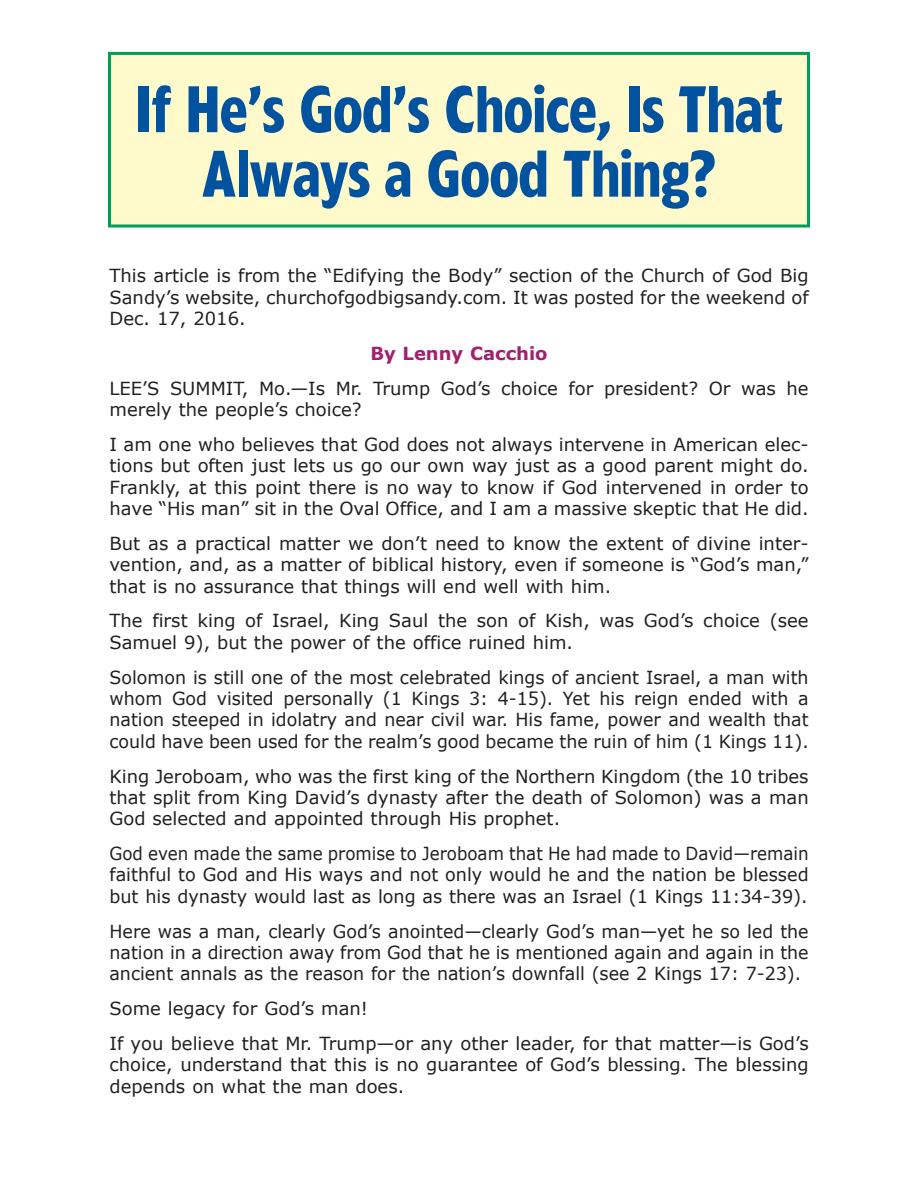
<style>
.page{position:relative;width:918px;height:1188px;background:#fff}
.page>*{position:absolute;margin:0;border:0;box-sizing:border-box;transform-origin:0 0}
.t1{font:700 61.5px/64.5px "Forever";color:#0153a0;text-align:center;scale:.86 1}
.t2{font:18px/21.3px "Verdana";color:#231f20;text-align:justify}
.t3{font:18px/21.3px "Verdana";color:#231f20;text-align:justify;scale:.93 1}
.t4{font:700 18px "Verdana";color:#a1216f}
</style>
<div class="page">
<div style="left:110px;top:53px;width:698px;height:173px;background:#fffacb"></div>
<div style="left:108px;top:52px;width:702px;height:176px;border:3px solid #009e57"></div>
<h1 class="t1" style="left:136px;top:84px;width:753px">If He’s God’s Choice, Is That<br>Always a Good Thing?</h1>
<p class="t2" style="left:110px;top:264px;width:701px">This article is from the “Edifying the Body” section of the Church of God Big Sandy’s website, churchofgodbigsandy.com. It was posted for the weekend of Dec. 17, 2016.</p>
<p class="t4" style="left:370px;top:342px;width:179px">By Lenny Cacchio</p>
<p class="t2" style="left:110px;top:377px;width:701px">LEE’S SUMMIT, Mo.—Is Mr. Trump God’s choice for president? Or was he merely the people’s choice?</p>
<p class="t2" style="left:110px;top:433px;width:701px">I am one who believes that God does not always intervene in American elec&shy;tions but often just lets us go our own way just as a good parent might do.<br>Frankly, at this point there is no way to know if God intervened in order to have “His man” sit in the Oval Office, and I am a massive skeptic that He did.</p>
<p class="t2" style="left:110px;top:532px;width:701px">But as a practical matter we don’t need to know the extent of divine inter&shy;vention, and, as a matter of biblical history, even if someone is “God’s man,” that is no assurance that things will end well with him.</p>
<p class="t2" style="left:110px;top:610px;width:701px">The first king of Israel, King Saul the son of Kish, was God’s choice (see<br>Samuel 9), but the power of the office ruined him.</p>
<p class="t2" style="left:110px;top:666px;width:701px">Solomon is still one of the most celebrated kings of ancient Israel, a man with whom God visited personally (1 Kings 3: 4-15). Yet his reign ended with a nation steeped in idolatry and near civil war. His fame, power and wealth that could have been used for the realm’s good became the ruin of him (1 Kings 11).</p>
<p class="t2" style="left:110px;top:765px;width:701px">King Jeroboam, who was the first king of the Northern Kingdom (the 10 tribes that split from King David’s dynasty after the death of Solomon) was a man God selected and appointed through His prophet.</p>
<p class="t3" style="left:110px;top:842px;width:753px">God even made the same promise to Jeroboam that He had made to David—remain faithful to God and His ways and not only would he and the nation be blessed but his dynasty would last as long as there was an Israel (1 Kings 11:34-39).</p>
<p class="t2" style="left:110px;top:920px;width:701px">Here was a man, clearly God’s anointed—clearly God’s man—yet he so led the nation in a direction away from God that he is mentioned again and again in the ancient annals as the reason for the nation’s downfall (see 2 Kings 17: 7-23).</p>
<p class="t2" style="left:110px;top:991px;width:701px;line-height:34.8px">Some legacy for God’s man!<br>If you believe that Mr. Trump—or any other leader, for that matter—is God’s</p>
<p class="t2" style="left:110px;top:1054px;width:701px">choice, understand that this is no guarantee of God’s blessing. The blessing depends on what the man does.</p>
</div>
